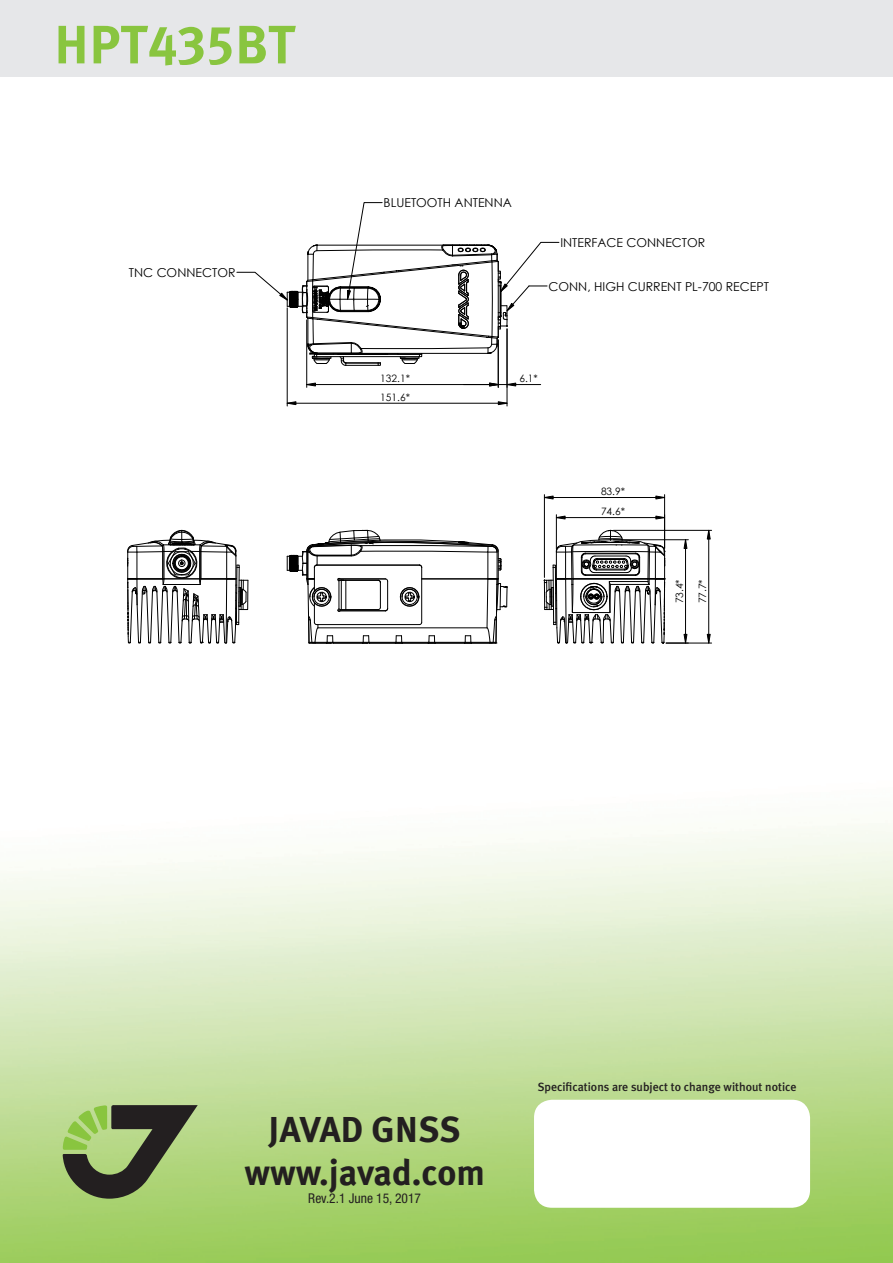
<style>
.page{position:relative;width:893px;height:1263px;background:#fff}
.page>*{position:absolute;margin:0;border:0;box-sizing:border-box;transform-origin:0 0}
.t1{font:54px "Meta Plus Bold Caps";color:#89c53f}
.Footer_Bold{font:700 36px "Meta Plus";color:#231f20}
.Revision{font:condensed 13.5px "Helvetica Neue";color:#231f20}
.t2{font:12.3px "Century Gothic";color:#000}
.t3{font:500 12px "Meta Plus";color:#231f20}
.t4{font:10.2px/18.6px "Century Gothic";color:#000}
</style>
<div class="page">
<img style="left:0;top:242px;width:893px;height:1021px">
<svg style="left:63px;top:1105px;width:135px;height:94px;background:#758a54"></svg>
<div style="left:534px;top:1100px;width:276px;height:108px;background:#fff;border-radius:18px"></div>
<div style="left:0;top:0;width:893px;height:77px;background:#e6e7e9"></div>
<svg style="left:287px;top:466px;width:221px;height:194px"></svg>
<svg style="left:127px;top:530px;width:122px;height:114px"></svg>
<hr style="left:556px;top:515px;width:1px;height:34px;background:#000">
<hr style="left:556px;top:517px;width:109px;height:1px;background:#000">
<hr style="left:544px;top:495px;width:1px;height:82px;background:#000">
<hr style="left:664px;top:495px;width:1px;height:53px;background:#000">
<hr style="left:544px;top:497px;width:121px;height:1px;background:#000">
<hr style="left:666px;top:643px;width:46px;height:1px;background:#000">
<hr style="left:613px;top:530px;width:99px;height:1px;background:#000">
<hr style="left:708px;top:530px;width:1px;height:113px;background:#000">
<svg style="left:544px;top:530px;width:144px;height:114px"></svg>
<svg style="left:655px;top:515px;width:9px;height:5px"></svg>
<svg style="left:556px;top:515px;width:10px;height:5px"></svg>
<svg style="left:544px;top:495px;width:10px;height:5px"></svg>
<svg style="left:655px;top:495px;width:10px;height:5px"></svg>
<svg style="left:707px;top:634px;width:4px;height:10px"></svg>
<svg style="left:707px;top:530px;width:4px;height:9px"></svg>
<hr style="left:507px;top:329px;width:1px;height:77px;background:#000">
<hr style="left:287px;top:308px;width:1px;height:98px;background:#000">
<svg style="left:236px;top:202px;width:323px;height:203px"></svg>
<div style="left:109px;top:176px;width:187px;height:87px;background:#fff"></div>
<div style="left:608px;top:345px;width:188px;height:114px;background:#fff"></div>
<p class="t1" style="left:54px;top:13px;width:243px">HPT435BT</p>
<p class="t2" style="left:129px;top:264px;width:108px">TNC CONNECTOR</p>
<p class="t2" style="left:384px;top:194px;width:130px">BLUETOOTH ANTENNA</p>
<p class="t2" style="left:560px;top:234px;width:146px">INTERFACE CONNECTOR</p>
<p class="t2" style="left:549px;top:278px;width:222px">CONN, HIGH CURRENT PL-700 RECEPT</p>
<p class="t4" style="left:380px;top:369px;width:31px">132.1*<br>151.6*</p>
<p class="t4" style="left:519px;top:369px;width:20px">6.1*</p>
<p class="t4" style="left:601px;top:482px;width:26px">83.9*</p>
<p class="t4" style="left:601px;top:502px;width:26px">74.6*</p>
<p class="t4" style="left:670px;top:603px;width:26px;rotate:-90deg">73.4*</p>
<p class="t4" style="left:693px;top:603px;width:26px;rotate:-90deg">77.7*</p>
<p class="t3" style="left:538px;top:1080px;width:260px">Specifications are subject to change without notice</p>
<p class="Footer_Bold" style="left:269px;top:1108px;width:194px">JAVAD GNSS</p>
<p class="Footer_Bold" style="left:244px;top:1151px;width:242px">www.javad.com</p>
<p class="Revision" style="left:308px;top:1190px;width:114px">Rev.2.1 June 15, 2017</p>
</div>
